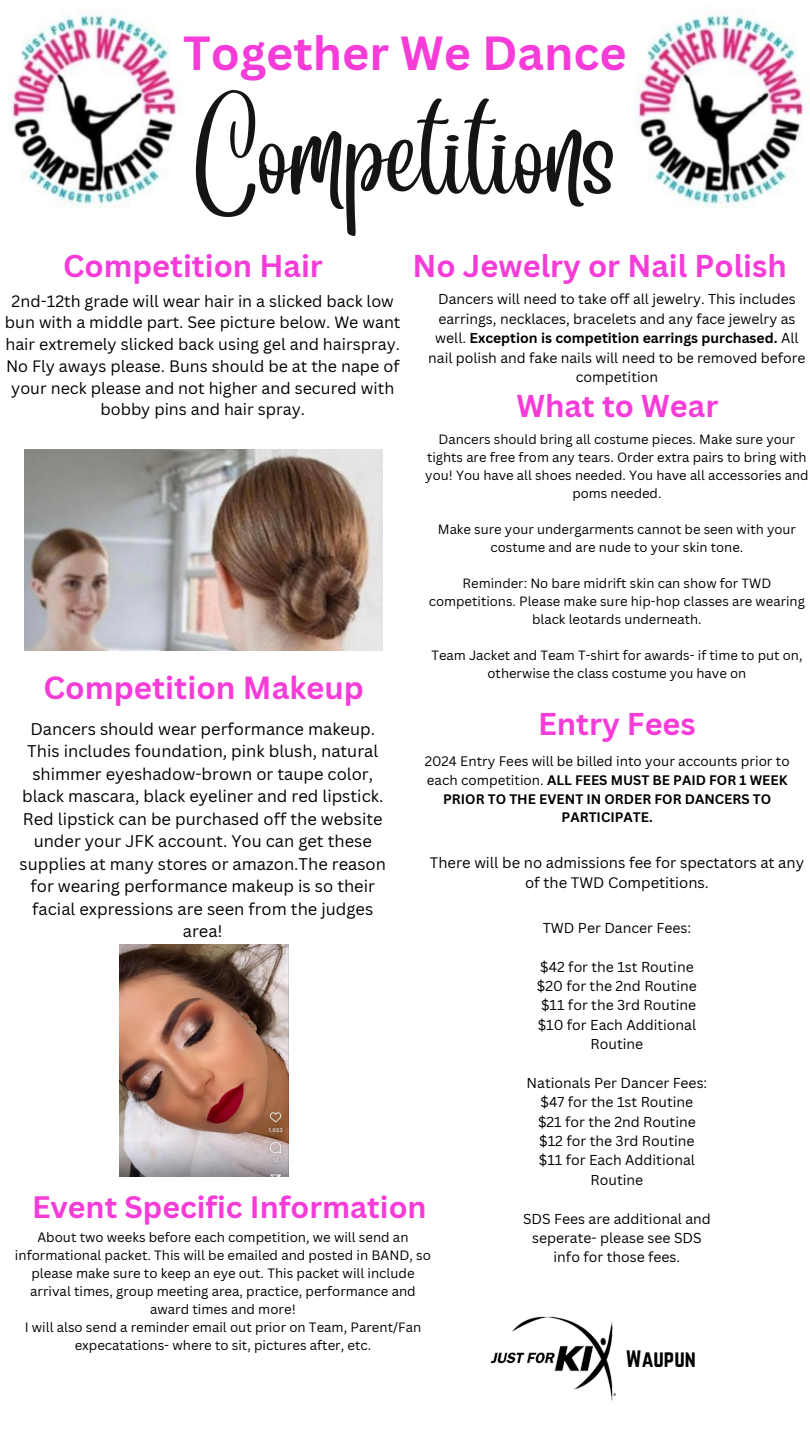
<style>
.page{position:relative;width:810px;height:1440px;background:#fff}
.page>*{position:absolute;margin:0;border:0;box-sizing:border-box;transform-origin:0 0}
.t1{font:89.3px "Angelina";color:#141414}
.t2{font:700 46.6px "Canva Sans";color:#f63cd8}
.t3{font:700 31.2px "Canva Sans";color:#f63cd8}
.t4{font:700 30.7px "Canva Sans";color:#f63cd8}
.t5{font:700 30.2px "Canva Sans";color:#f63cd8}
.t6{font:20.9px "Norwester";color:#000}
.t7{font:16.5px/22.5px "Canva Sans";color:#000;text-align:center}
.t8{font:16.1px/21.8px "Canva Sans";color:#000;text-align:center}
.t9{font:14.8px/20.2px "Canva Sans";color:#000;text-align:center}
.t10{font:14px/19.4px "Canva Sans";color:#000;text-align:center}
.t11{font:700 13.4px/18.7px "Canva Sans";color:#000;text-align:center}
.t12{font:13.2px/18px "Canva Sans";color:#000;text-align:center}
.t13{font:13.1px/18px "Canva Sans";color:#000;text-align:center}
.s1{font-weight:700}
.s2{font-weight:400}
</style>
<div class="page">
<img style="left:9px;top:14px;width:170px;height:194px">
<img style="left:635px;top:14px;width:171px;height:194px">
<img style="left:24px;top:450px;width:359px;height:201px">
<img style="left:490px;top:1316px;width:126px;height:85px">
<img style="left:119px;top:944px;width:169px;height:233px">
<h3 class="t2" style="left:183px;top:20px;width:445px">Together We Dance</h3>
<h5 class="t1" style="left:193px;top:138px;width:425px">Competitions</h5>
<h6 class="t4" style="left:63px;top:244px;width:261px">Competition Hair</h6>
<h3 class="t8" style="left:5px;top:289px;width:397px">2nd-12th grade will wear hair in a slicked back low bun with a middle part. See picture below. We want hair extremely slicked back using gel and hairspray.<br>No Fly aways please. Buns should be at the nape of your neck please and not higher and secured with bobby pins and hair spray.</h3>
<p class="t4" style="left:412px;top:244px;width:376px">No Jewelry or Nail Polish</p>
<h3 class="t10" style="left:428px;top:289px;width:379px">Dancers will need to take off all jewelry. This includes earrings, necklaces, bracelets and any face jewelry as well. <span class="s1">Exception is competition earrings purchased.</span> All nail polish and fake nails will need to be removed before competition</h3>
<h5 class="t4" style="left:516px;top:384px;width:203px">What to Wear</h5>
<p class="t13" style="left:425px;top:430px;width:385px">Dancers should bring all costume pieces. Make sure your tights are free from any tears. Order extra pairs to bring with you! You have all shoes needed. You have all accessories and poms needed.</p>
<h6 class="t13" style="left:438px;top:520px;width:360px">Make sure your undergarments cannot be seen with your costume and are nude to your skin tone.</h6>
<h6 class="t13" style="left:429px;top:574px;width:378px">Reminder: No bare midrift skin can show for TWD competitions. Please make sure hip-hop classes are wearing black leotards underneath.</h6>
<h6 class="t13" style="left:431px;top:646px;width:373px">Team Jacket and Team T-shirt for awards- if time to put on, otherwise the class costume you have on</h6>
<h6 class="t4" style="left:538px;top:703px;width:159px">Entry Fees</h6>
<h6 class="t11" style="left:425px;top:752px;width:366px"><span class="s2">2024 Entry Fees will be billed into your accounts prior to each competition.</span> ALL FEES MUST BE PAID FOR 1 WEEK PRIOR TO THE EVENT IN ORDER FOR DANCERS TO PARTICIPATE.</h6>
<h6 class="t9" style="left:430px;top:852px;width:376px">There will be no admissions fee for spectators at any of the TWD Competitions.</h6>
<h3 class="t10" style="left:543px;top:918px;width:150px">TWD Per Dancer Fees:</h3>
<p class="t10" style="left:537px;top:956px;width:162px">$42 for the 1st Routine $20 for the 2nd Routine $11 for the 3rd Routine $10 for Each Additional<br>Routine</p>
<p class="t10" style="left:527px;top:1073px;width:182px">Nationals Per Dancer Fees: $47 for the 1st Routine<br>$21 for the 2nd Routine $12 for the 3rd Routine $11 for Each Additional<br>Routine</p>
<p class="t10" style="left:523px;top:1208px;width:189px">SDS Fees are additional and seperate- please see SDS info for those fees.</p>
<p class="t3" style="left:43px;top:666px;width:322px">Competition Makeup</p>
<p class="t7" style="left:20px;top:717px;width:368px">Dancers should wear performance makeup.<br>This includes foundation, pink blush, natural shimmer eyeshadow-brown or taupe color, black mascara, black eyeliner and red lipstick.<br>Red lipstick can be purchased off the website under your JFK account. You can get these supplies at many stores or amazon.The reason for wearing performance makeup is so their facial expressions are seen from the judges area!</p>
<p class="t5" style="left:32px;top:1186px;width:396px">Event Specific Information</p>
<p class="t12" style="left:15px;top:1228px;width:418px">About two weeks before each competition, we will send an informational packet. This will be emailed and posted in BAND, so please make sure to keep an eye out. This packet will include arrival times, group meeting area, practice, performance and award times and more!</p>
<h3 class="t12" style="left:25px;top:1318px;width:398px">I will also send a reminder email out prior on Team, Parent/Fan expecatations- where to sit, pictures after, etc.</h3>
<h4 class="t6" style="left:626px;top:1346px;width:72px">Waupun</h4>
</div>
